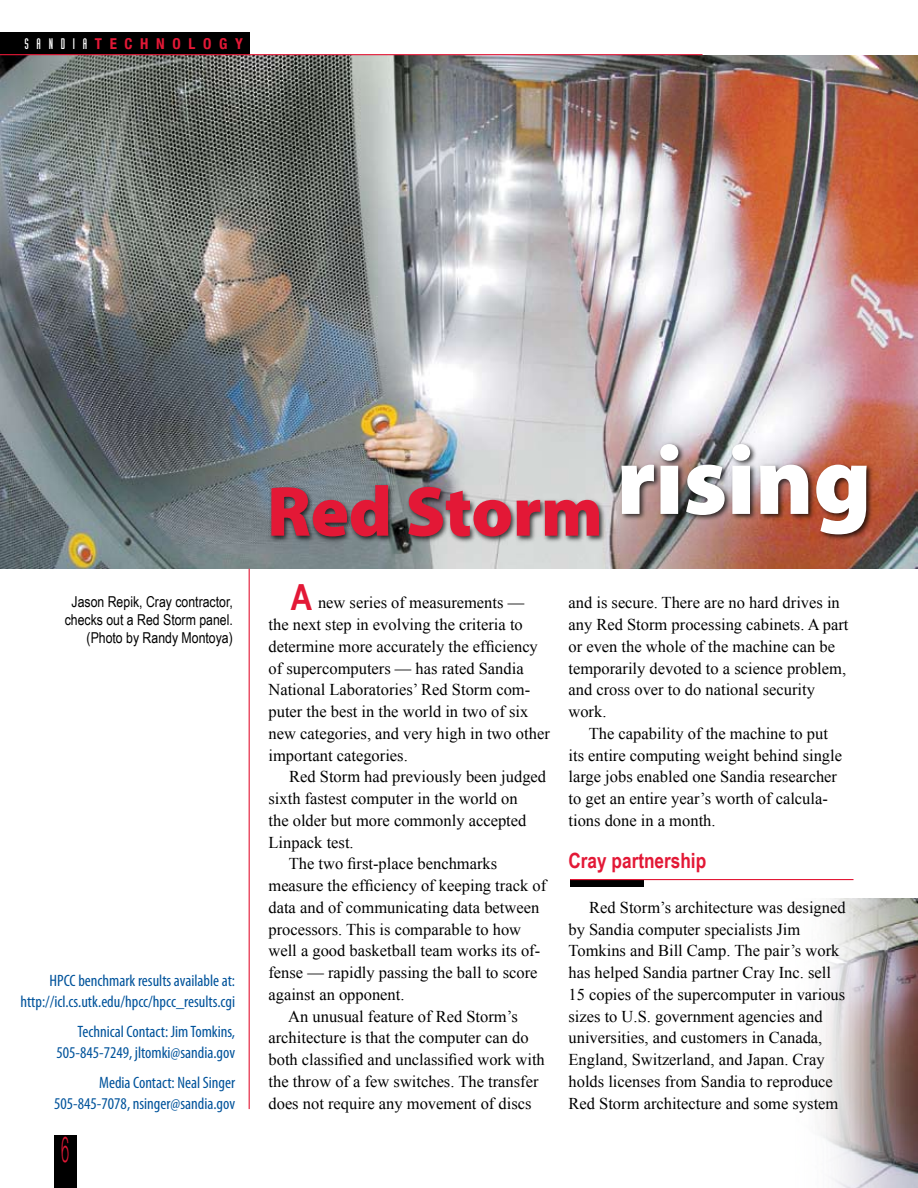
<style>
.page{position:relative;width:918px;height:1188px;background:#fff}
.page>*{position:absolute;margin:0;border:0;box-sizing:border-box;transform-origin:0 0}
.t1{font:900 71.25px "Myriad Pro";letter-spacing:-.005em;color:#e31836}
.t2{font:300 36px "Helvetica Neue";color:#e31836;scale:.4 1}
.t3{font:700 36px "Arial Narrow";color:#e31836}
.t4{font:700 21px "Arial Narrow";color:#e31836}
.t5{font:16.5px/21.8px "Times New Roman";color:#000}
.t6{font:condensed 16.5px/21px "Myriad Pro";color:#00539b;text-align:right}
.t7{font:15px/18px "Arial Narrow";color:#000;text-align:right}
.t8{font:700 condensed 15px "Helvetica Neue";letter-spacing:.51em;color:#e31836}
.s1{font-family:"Industria Solid A";font-weight:400;font-stretch:normal;color:#fff}
</style>
<div class="page">
<img style="left:821px;top:899px;width:97px;height:289px">
<img style="left:0;top:55px;width:918px;height:513px">
<div style="left:54px;top:1135px;width:22px;height:53px;background:#000"></div>
<div style="left:0;top:32px;width:250px;height:22px;background:#000"></div>
<hr style="left:0;top:54px;width:703px;height:1px;background:#e31836">
<hr style="left:249px;top:569px;width:1px;height:540px;background:#e31836">
<div style="left:268px;top:440px;width:606px;height:105px;background:#000;opacity:.75"></div>
<svg style="left:570px;top:880px;width:74px;height:6px"></svg>
<hr style="left:570px;top:879px;width:284px;height:1px;background:#e31836">
<p class="t8" style="left:25px;top:34px;width:220px"><span class="s1">SANDIA</span>TECHNOLOGY</p>
<p class="t7" style="left:65px;top:593px;width:170px">Jason Repik, Cray contractor, checks out a Red Storm panel. (Photo by Randy Montoya)</p>
<p class="t6" style="left:20px;top:969px;width:216px">HPCC benchmark results available at: http://icl.cs.utk.edu/hpcc/hpcc_results.cgi</p>
<p class="t6" style="left:56px;top:1020px;width:180px">Technical Contact: Jim Tomkins,<br>505-845-7249, jltomki@sandia.gov</p>
<p class="t6" style="left:54px;top:1071px;width:182px">Media Contact: Neal Singer<br>505-845-7078, nsinger@sandia.gov</p>
<h2 class="t2" style="left:61px;top:1127px;width:22px">6</h2>
<h1 class="t1" style="left:267px;top:464px;width:606px">Red Storm <sup>rising</sup></h1>
<h2 class="t3" style="left:291px;top:576px;width:23px">A</h2>
<p class="t5" style="left:268px;top:592px;width:283px;text-indent:50px">new series of measurements —<br>the next step in evolving the criteria to determine more accurately the efficiency of supercomputers — has rated Sandia National Laboratories’ Red Storm com&shy;puter the best in the world in two of six new categories, and very high in two other important categories.</p>
<p class="t5" style="left:289px;top:766px;width:259px">Red Storm had previously been judged</p>
<p class="t5" style="left:268px;top:788px;width:251px">sixth fastest computer in the world on</p>
<p class="t5" style="left:268px;top:809px;width:259px">the older but more commonly accepted</p>
<p class="t5" style="left:268px;top:831px;width:87px">Linpack test.</p>
<p class="t5" style="left:289px;top:853px;width:210px">The two first-place benchmarks</p>
<p class="t5" style="left:268px;top:875px;width:279px">measure the efficiency of keeping track of</p>
<p class="t5" style="left:268px;top:896px;width:272px">data and of communicating data between</p>
<p class="t5" style="left:268px;top:918px;width:254px">processors. This is comparable to how</p>
<p class="t5" style="left:268px;top:940px;width:273px">well a good basketball team works its of-</p>
<p class="t5" style="left:268px;top:962px;width:270px">fense — rapidly passing the ball to score</p>
<p class="t5" style="left:268px;top:983px;width:138px">against an opponent.</p>
<p class="t5" style="left:288px;top:1005px;width:231px">An unusual feature of Red Storm’s</p>
<p class="t5" style="left:268px;top:1027px;width:262px">architecture is that the computer can do</p>
<p class="t5" style="left:268px;top:1049px;width:278px">both classified and unclassified work with</p>
<p class="t5" style="left:268px;top:1070px;width:272px">the throw of a few switches. The transfer</p>
<p class="t5" style="left:268px;top:1092px;width:265px">does not require any movement of discs</p>
<p class="t5" style="left:568px;top:592px;width:282px">and is secure. There are no hard drives in any Red Storm processing cabinets. A part or even the whole of the machine can be temporarily devoted to a science problem, and cross over to do national security work.</p>
<p class="t5" style="left:568px;top:722px;width:275px;text-indent:20px">The capability of the machine to put its entire computing weight behind single large jobs enabled one Sandia researcher to get an entire year’s worth of calcula&shy;tions done in a month.</p>
<p class="t4" style="left:568px;top:848px;width:139px">Cray partnership</p>
<p class="t5" style="left:568px;top:896px;width:279px;text-indent:21px">Red Storm’s architecture was designed by Sandia computer specialists Jim Tomkins and Bill Camp. The pair’s work has helped Sandia partner Cray Inc. sell 15 copies of the supercomputer in various sizes to U.S. government agencies and universities, and customers in Canada, England, Switzerland, and Japan. Cray holds licenses from Sandia to reproduce Red Storm architecture and some system</p>
</div>
